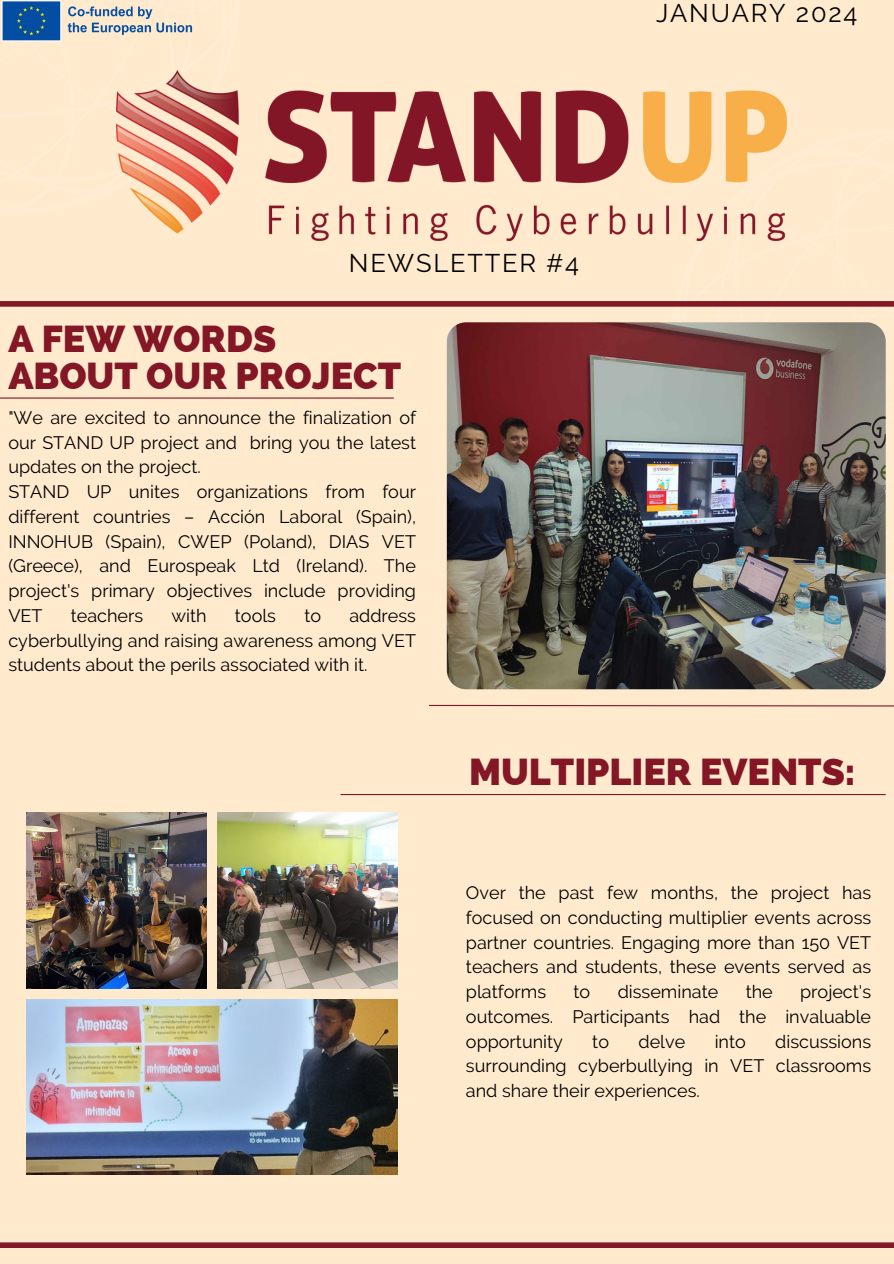
<style>
.page{position:relative;width:894px;height:1264px;background:#fff}
.page>*{position:absolute;margin:0;border:0;box-sizing:border-box;transform-origin:0 0}
.t1{font:800 37.5px/37.2px "Raleway";color:#831726}
.t2{font:25.5px "Raleway";letter-spacing:.07em;color:#000}
.t3{font:18px/24.8px "Raleway";color:#000;text-align:justify}
</style>
<div class="page">
<div style="left:0;top:0;width:893px;height:1263px;background:#ffeace"></div>
<img style="left:26px;top:812px;width:180px;height:176px">
<img style="left:218px;top:812px;width:180px;height:176px">
<img style="left:26px;top:999px;width:372px;height:175px">
<div style="left:0;top:301px;width:893px;height:6px;background:#831726"></div>
<hr style="left:0;top:397px;width:393px;height:1px;background:#831726">
<svg style="left:429px;top:704px;width:464px;height:3px"></svg>
<hr style="left:340px;top:794px;width:545px;height:1px;background:#831726">
<img style="left:116px;top:71px;width:669px;height:169px">
<img style="left:1px;top:0;width:192px;height:42px">
<div style="left:0;top:1242px;width:893px;height:5px;background:#831726"></div>
<img style="left:446px;top:322px;width:439px;height:367px">
<h2 class="t2" style="left:656px;top:-2px;width:203px">JANUARY 2024</h2>
<p class="t2" style="left:349px;top:248px;width:232px">NEWSLETTER #4</p>
<p class="t1" style="left:8px;top:320px;width:394px">A FEW WORDS<br>ABOUT OUR PROJECT</p>
<h1 class="t3" style="left:8px;top:405px;width:409px">"We are excited to announce the finalization of our STAND UP project and bring you the latest updates on the project.</h1>
<p class="t3" style="left:8px;top:479px;width:409px">STAND UP unites organizations from four different countries – Acción Laboral (Spain), INNOHUB (Spain), CWEP (Poland), DIAS VET (Greece), and Eurospeak Ltd (Ireland). The project's primary objectives include providing VET</p>
<p class="t3" style="left:8px;top:603px;width:409px;text-indent:341px">address cyberbullying and raising awareness among VET students about the perils associated with it.</p>
<p class="t3" style="left:71px;top:603px;width:74px">teachers</p>
<p class="t3" style="left:171px;top:603px;width:37px">with</p>
<p class="t3" style="left:235px;top:603px;width:43px">tools</p>
<p class="t3" style="left:304px;top:603px;width:18px">to</p>
<p class="t1" style="left:469px;top:752px;width:388px">MULTIPLIER EVENTS:</p>
<p class="t3" style="left:466px;top:880px;width:406px">Over the past few months, the project has focused on conducting multiplier events across partner countries. Engaging more than 150 VET teachers and students, these events served as platforms</p>
<p class="t3" style="left:466px;top:979px;width:406px;text-indent:334px">project's outcomes. Participants had the invaluable opportunity</p>
<p class="t3" style="left:573px;top:979px;width:18px">to</p>
<p class="t3" style="left:617px;top:979px;width:102px">disseminate</p>
<p class="t3" style="left:745px;top:979px;width:29px">the</p>
<p class="t3" style="left:466px;top:1028px;width:406px;text-indent:309px">discussions surrounding cyberbullying in VET classrooms and share their experiences.</p>
<p class="t3" style="left:592px;top:1028px;width:18px">to</p>
<p class="t3" style="left:638px;top:1028px;width:48px">delve</p>
<p class="t3" style="left:714px;top:1028px;width:33px">into</p>
</div>
